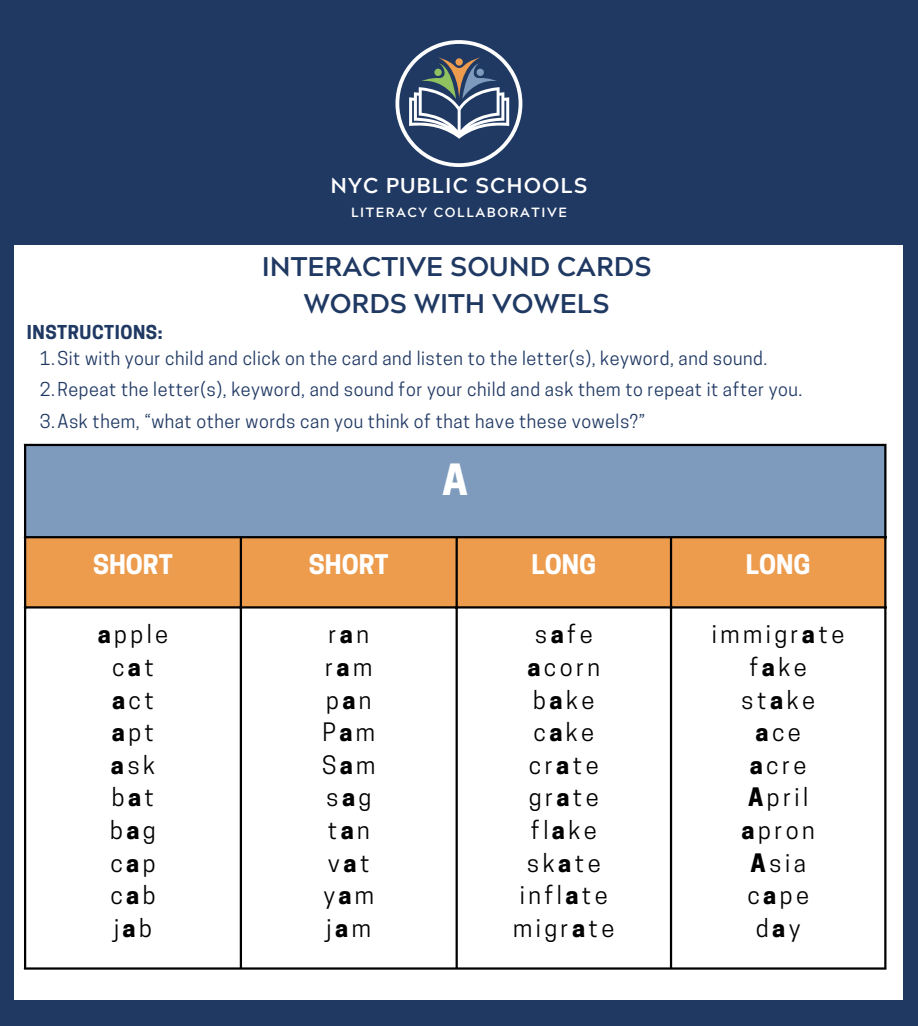
<style>
.page{position:relative;width:918px;height:1026px;background:#203963}
.page>*{position:absolute;margin:0;border:0;box-sizing:border-box;transform-origin:0 0}
.t1{font:700 40.35px "Cooper Hewitt";color:#fff}
.t2{font:700 27px/37.2px "Acherus Grotesque";color:#203963;text-align:center}
.t3{font:700 25.35px "Cooper Hewitt";color:#fff}
.t4{font:23.85px/32.7px "Cooper Hewitt";letter-spacing:.145em;color:#000;text-align:center}
.t5{font:700 21.45px "Acherus Grotesque";letter-spacing:.045em;color:#fff}
.t6{font:18px/31.5px "Cooper Hewitt";letter-spacing:.03em;color:#203963}
.t7{font:700 18px "Cooper Hewitt";letter-spacing:.03em;color:#203963}
.t8{font:700 13.35px "Acherus Grotesque";letter-spacing:.115em;color:#fff}
.s1{font-weight:700}
</style>
<div class="page">
<svg style="left:395px;top:40px;width:127px;height:127px"></svg>
<div style="left:434px;top:69px;width:8px;height:7px;background:#91c260;border-radius:50%"></div>
<div style="left:456px;top:58px;width:7px;height:8px;background:#ed9c4e;border-radius:50%"></div>
<div style="left:15px;top:245px;width:888px;height:755px;background:#fff"></div>
<div style="left:25px;top:445px;width:861px;height:92px;background:#7e9bbd"></div>
<div style="left:26px;top:538px;width:858px;height:68px;background:#ed9c4e"></div>
<hr style="left:24px;top:446px;width:2px;height:521px;background:#000">
<hr style="left:240px;top:538px;width:2px;height:429px;background:#000">
<hr style="left:456px;top:538px;width:2px;height:429px;background:#000">
<hr style="left:670px;top:538px;width:2px;height:429px;background:#000">
<hr style="left:884px;top:446px;width:2px;height:521px;background:#000">
<hr style="left:24px;top:444px;width:862px;height:2px;background:#000">
<hr style="left:24px;top:536px;width:862px;height:2px;background:#000">
<hr style="left:24px;top:606px;width:862px;height:3px;background:#000">
<hr style="left:24px;top:967px;width:862px;height:3px;background:#000">
<p class="t5" style="left:330px;top:177px;width:259px">NYC PUBLIC SCHOOLS</p>
<p class="t8" style="left:351px;top:207px;width:217px">LITERACY COLLABORATIVE</p>
<h2 class="t2" style="left:262px;top:251px;width:391px">INTERACTIVE SOUND CARDS<br>WORDS WITH VOWELS</h2>
<p class="t6" style="left:40px;top:345px;width:764px">1.Sit with your child and click on the card and listen to the letter(s), keyword, and sound.<br>2.Repeat the letter(s), keyword, and sound for your child and ask them to repeat it after you.<br>3.Ask them, “what other words can you think of that have these vowels?”</p>
<p class="t7" style="left:27px;top:325px;width:137px">INSTRUCTIONS:</p>
<h1 class="t1" style="left:442px;top:465px;width:27px">A</h1>
<h3 class="t3" style="left:93px;top:555px;width:81px">SHORT</h3>
<h3 class="t3" style="left:309px;top:555px;width:81px">SHORT</h3>
<h3 class="t3" style="left:532px;top:555px;width:66px">LONG</h3>
<h3 class="t3" style="left:746px;top:555px;width:66px">LONG</h3>
<h3 class="t4" style="left:98px;top:621px;width:72px"><span class="s1">a</span>pple c<span class="s1">a</span>t <span class="s1">a</span>ct <span class="s1">a</span>pt <span class="s1">a</span>sk b<span class="s1">a</span>t b<span class="s1">a</span>g c<span class="s1">a</span>p c<span class="s1">a</span>b j<span class="s1">a</span>b</h3>
<h3 class="t4" style="left:322px;top:621px;width:55px;text-align:left">r<span class="s1">a</span>n r<span class="s1">a</span>m p<span class="s1">a</span>n<br>P<span class="s1">a</span>m<br>S<span class="s1">a</span>m s<span class="s1">a</span>g t<span class="s1">a</span>n v<span class="s1">a</span>t y<span class="s1">a</span>m j<span class="s1">a</span>m</h3>
<h3 class="t4" style="left:513px;top:621px;width:103px">s<span class="s1">a</span>fe <span class="s1">a</span>corn b<span class="s1">a</span>ke c<span class="s1">a</span>ke cr<span class="s1">a</span>te gr<span class="s1">a</span>te fl<span class="s1">a</span>ke sk<span class="s1">a</span>te infl<span class="s1">a</span>te migr<span class="s1">a</span>te</h3>
<h3 class="t4" style="left:712px;top:621px;width:134px">immigr<span class="s1">a</span>te f<span class="s1">a</span>ke st<span class="s1">a</span>ke<br><span class="s1">a</span>ce<br><span class="s1">a</span>cre<br><span class="s1">A</span>pril <span class="s1">a</span>pron<br><span class="s1">A</span>sia<br>c<span class="s1">a</span>pe<br>d<span class="s1">a</span>y</h3>
</div>
